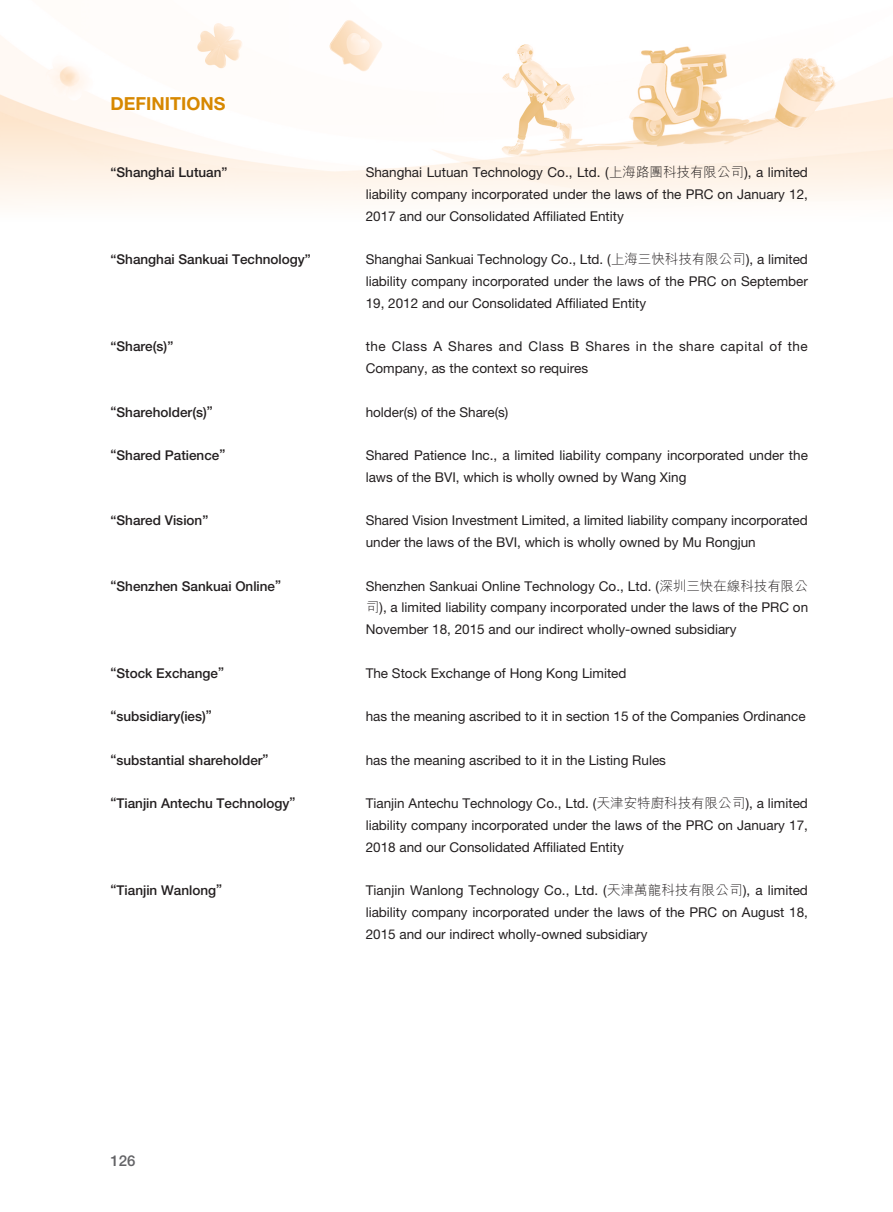
<style>
.page{position:relative;width:893px;height:1212px;background:#fff}
.page>*{position:absolute;margin:0;border:0;box-sizing:border-box;transform-origin:0 0}
.t1{font:700 18px "Helvetica Neue LT Std";color:#d78800}
.t2{font:500 15px "Helvetica Neue LT Std";color:#636366}
.t3{font:13.5px/21.8px "Helvetica Neue LT Std";color:#231f20;text-align:justify}
.t4{font:500 13.5px "Helvetica Neue LT Std";color:#231f20}
.t5{font:13.5px/21.8px "Helvetica Neue LT Std";letter-spacing:.04em;color:#231f20}
.s1{font-family:"M Hei HK";font-weight:300}
</style>
<div class="page">
<img style="left:0;top:20px;width:893px;height:185px">
<h1 class="t1" style="left:111px;top:92px;width:116px">DEFINITIONS</h1>
<p class="t4" style="left:111px;top:165px;width:119px">“Shanghai Lutuan”</p>
<p class="t3" style="left:366px;top:162px;width:444px">Shanghai Lutuan Technology Co., Ltd. (<span class="s1">上海路團科技有限公司</span>), a limited liability company incorporated under the laws of the PRC on January 12, 2017 and our Consolidated Affiliated Entity</p>
<p class="t4" style="left:111px;top:252px;width:202px">“Shanghai Sankuai Technology”</p>
<p class="t3" style="left:366px;top:248px;width:444px">Shanghai Sankuai Technology Co., Ltd. (<span class="s1">上海三快科技有限公司</span>), a limited liability company incorporated under the laws of the PRC on September 19, 2012 and our Consolidated Affiliated Entity</p>
<p class="t4" style="left:111px;top:338px;width:64px">“Share(s)”</p>
<p class="t5" style="left:366px;top:335px;width:444px">the Class A Shares and Class B Shares in the share capital of the<br>Company, as the context so requires</p>
<p class="t4" style="left:111px;top:404px;width:104px">“Shareholder(s)”</p>
<p class="t3" style="left:366px;top:401px;width:144px">holder(s) of the Share(s)</p>
<p class="t4" style="left:111px;top:447px;width:116px">“Shared Patience”</p>
<p class="t3" style="left:366px;top:444px;width:444px">Shared Patience Inc., a limited liability company incorporated under the laws of the BVI, which is wholly owned by Wang Xing</p>
<p class="t4" style="left:111px;top:512px;width:99px">“Shared Vision”</p>
<p class="t3" style="left:366px;top:509px;width:443px">Shared Vision Investment Limited, a limited liability company incorporated under the laws of the BVI, which is wholly owned by Mu Rongjun</p>
<p class="t4" style="left:111px;top:578px;width:172px">“Shenzhen Sankuai Online”</p>
<p class="t3" style="left:366px;top:575px;width:444px">Shenzhen Sankuai Online Technology Co., Ltd. (<span class="s1">深圳三快在線科技有限公司</span>), a limited liability company incorporated under the laws of the PRC on November 18, 2015 and our indirect wholly-owned subsidiary</p>
<p class="t4" style="left:111px;top:665px;width:115px">“Stock Exchange”</p>
<p class="t3" style="left:366px;top:662px;width:262px">The Stock Exchange of Hong Kong Limited</p>
<p class="t4" style="left:111px;top:708px;width:103px">“subsidiary(ies)”</p>
<p class="t3" style="left:366px;top:705px;width:441px">has the meaning ascribed to it in section 15 of the Companies Ordinance</p>
<p class="t4" style="left:111px;top:752px;width:160px">“substantial shareholder”</p>
<p class="t3" style="left:366px;top:749px;width:302px">has the meaning ascribed to it in the Listing Rules</p>
<p class="t4" style="left:111px;top:795px;width:186px">“Tianjin Antechu Technology”</p>
<p class="t3" style="left:366px;top:792px;width:444px">Tianjin Antechu Technology Co., Ltd. (<span class="s1">天津安特廚科技有限公司</span>), a limited liability company incorporated under the laws of the PRC on January 17, 2018 and our Consolidated Affiliated Entity</p>
<p class="t4" style="left:111px;top:882px;width:113px">“Tianjin Wanlong”</p>
<p class="t3" style="left:366px;top:879px;width:444px">Tianjin Wanlong Technology Co., Ltd. (<span class="s1">天津萬龍科技有限公司</span>), a limited liability company incorporated under the laws of the PRC on August 18, 2015 and our indirect wholly-owned subsidiary</p>
<p class="t2" style="left:111px;top:1151px;width:27px">126</p>
</div>
